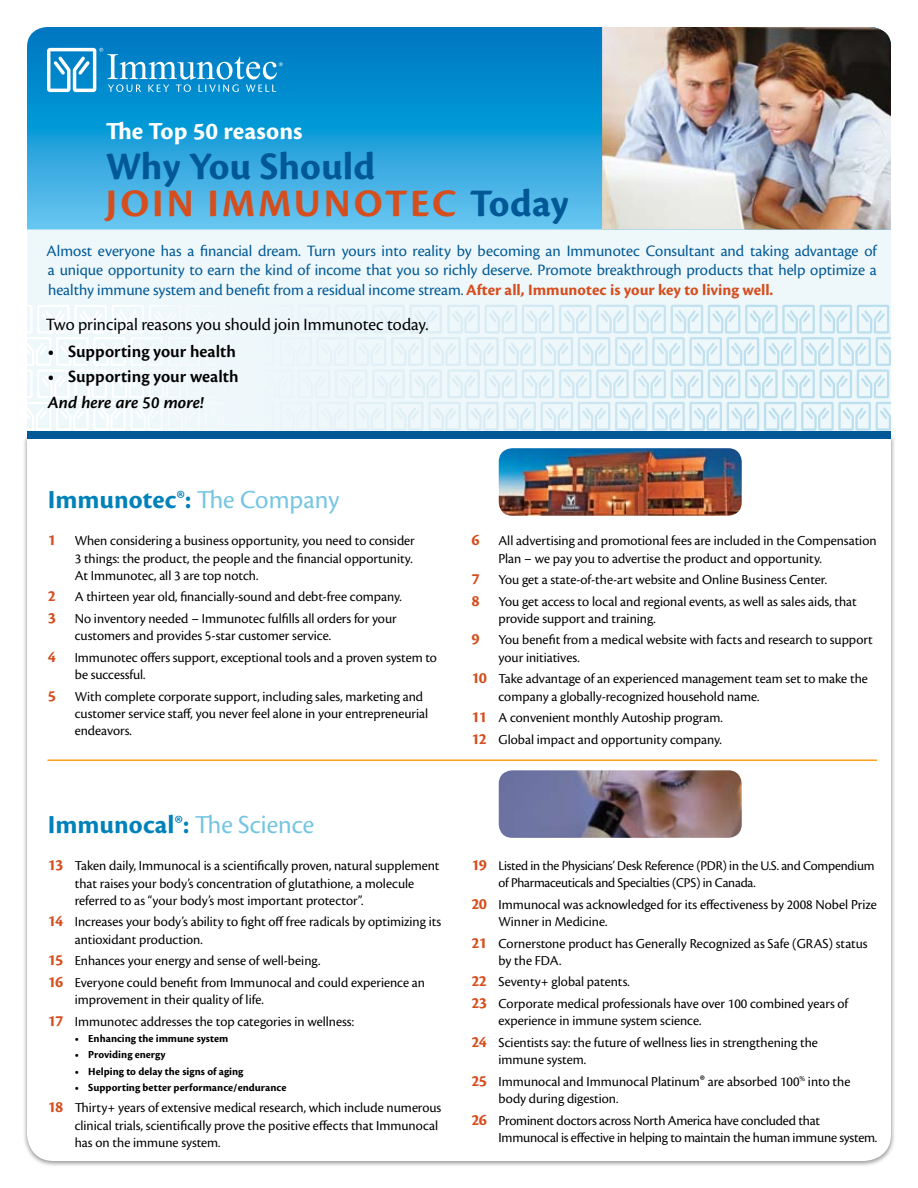
<style>
.page{position:relative;width:918px;height:1188px;background:#fff}
.page>*{position:absolute;margin:0;border:0;box-sizing:border-box;transform-origin:0 0}
.t1{font:700 40.5px/37.5px "Cronos Pro";letter-spacing:.05em;color:#005996}
.t2{font:700 27px "Cronos Pro";color:#0081ba}
.t3{font:700 25.5px "Cronos Pro";color:#fff}
.t4{font:18px "Cronos Pro Subh";color:#000}
.t5{font:600 18px "Cronos Pro";color:#000}
.t6{font:italic 600 18px "Cronos Pro";color:#000}
.t7{font:16.5px/19.5px "Cronos Pro Subh";color:#005996;text-align:justify}
.t8{font:14.25px/21.6px "Cronos Pro Subh";color:#000}
.t9{font:13.8px/17.2px "Cronos Pro Subh";letter-spacing:-.015em;color:#000}
.t10{font:700 11.25px "Cronos Pro";letter-spacing:.005em;color:#000}
.s1{color:#d54e1e}
.s2{font-family:"Cronos Pro";font-weight:700;color:#d54e1e}
.s3{font-family:"Cronos Pro Subh";font-weight:400;color:#75c5e2}
.s4{font-family:"Cronos Pro";font-weight:700;font-size:16.5px;color:#d54e1e}
.s5{font-family:"Cronos Pro";font-weight:700;font-size:16.5px}
</style>
<div class="page">
<div style="left:27px;top:156px;width:864px;height:279px;background:#eef7fa"></div>
<div style="left:27px;top:432px;width:864px;height:7px;background:#005996"></div>
<svg style="left:27px;top:27px;width:575px;height:203px;background:#249ed9"></svg>
<img style="left:602px;top:27px;width:290px;height:203px">
<svg style="left:27px;top:305px;width:864px;height:126px"></svg>
<svg style="left:47px;top:48px;width:236px;height:44px"></svg>
<img style="left:499px;top:448px;width:243px;height:68px">
<img style="left:499px;top:770px;width:243px;height:68px">
<hr style="left:48px;top:759px;width:829px;height:2px;background:#f99d1c">
<h3 class="t3" style="left:106px;top:117px;width:198px">The Top 50 reasons</h3>
<h1 class="t1" style="left:106px;top:148px;width:464px">Why You Should<br><span class="s1">Join Immunotec</span> Today</h1>
<p class="t7" style="left:47px;top:241px;width:832px">Almost everyone has a financial dream. Turn yours into reality by becoming an Immunotec Consultant and taking advantage of a unique opportunity to earn the kind of income that you so richly deserve. Promote breakthrough products that help optimize a healthy immune system and benefit from a residual income stream. <span class="s2">After all, Immunotec is your key to living well.</span></p>
<p class="t4" style="left:46px;top:314px;width:384px">Two principal reasons you should join Immunotec today.</p>
<p class="t5" style="left:48px;top:341px;width:190px">• Supporting your health</p>
<p class="t5" style="left:48px;top:366px;width:192px">• Supporting your wealth</p>
<p class="t6" style="left:48px;top:392px;width:158px">And here are 50 more!</p>
<h2 class="t2" style="left:48px;top:484px;width:293px">Immunotec®: <span class="s3">The Company</span></h2>
<p class="t8" style="left:75px;top:532px;width:342px;line-height:17.2px;text-indent:-27px"><span class="s4">1</span> When considering a business opportunity, you need to consider<br>3 things: the product, the people and the financial opportunity.<br>At Immunotec, all 3 are top notch.</p>
<p class="t8" style="left:48px;top:586px;width:356px"><span class="s4">2</span> A thirteen year old, financially-sound and debt-free company.<br><span class="s4">3</span> No inventory needed – Immunotec fulfills all orders for your</p>
<p class="t8" style="left:48px;top:625px;width:391px;text-indent:27px">customers and provides 5-star customer service.<br><span class="s4">4</span> Immunotec offers support, exceptional tools and a proven system to</p>
<p class="t8" style="left:48px;top:664px;width:377px;text-indent:27px">be successful.<br><span class="s4">5</span> With complete corporate support, including sales, marketing and</p>
<p class="t8" style="left:75px;top:705px;width:355px;line-height:17.2px">customer service staff, you never feel alone in your entrepreneurial endeavors.</p>
<h2 class="t2" style="left:48px;top:809px;width:268px">Immunocal®: <span class="s3">The Science</span></h2>
<p class="t8" style="left:75px;top:857px;width:366px;line-height:17.2px;text-indent:-27px"><span class="s4">13</span> Taken daily, Immunocal is a scientifically proven, natural supplement that raises your body’s concentration of glutathione, a molecule referred to as “your body’s most important protector”.</p>
<p class="t8" style="left:75px;top:913px;width:368px;line-height:17.2px;text-indent:-27px"><span class="s4">14</span> Increases your body’s ability to fight off free radicals by optimizing its antioxidant production.</p>
<p class="t8" style="left:48px;top:950px;width:379px"><span class="s4">15</span> Enhances your energy and sense of well-being.<br><span class="s4">16</span> Everyone could benefit from Immunocal and could experience an</p>
<p class="t8" style="left:48px;top:989px;width:308px;text-indent:27px">improvement in their quality of life.<br><span class="s4">17</span> Immunotec addresses the top categories in wellness:</p>
<p class="t10" style="left:75px;top:1032px;width:155px">• Enhancing the immune system</p>
<p class="t10" style="left:75px;top:1048px;width:92px">• Providing energy</p>
<p class="t10" style="left:75px;top:1065px;width:170px">• Helping to delay the signs of aging</p>
<p class="t10" style="left:75px;top:1081px;width:213px">• Supporting better performance/endurance</p>
<p class="t8" style="left:75px;top:1099px;width:368px;line-height:17.2px;text-indent:-27px"><span class="s4">18</span> Thirty+ years of extensive medical research, which include numerous clinical trials, scientifically prove the positive effects that Immunocal has on the immune system.</p>
<p class="t8" style="left:499px;top:532px;width:380px;line-height:17.2px;text-indent:-27px"><span class="s4">6</span> All advertising and promotional fees are included in the Compensation<br>Plan – we pay you to advertise the product and opportunity.</p>
<p class="t8" style="left:472px;top:569px;width:387px"><span class="s4">7</span> You get a state-of-the-art website and Online Business Center.<br><span class="s4">8</span> You get access to local and regional events, as well as sales aids, that</p>
<p class="t8" style="left:472px;top:608px;width:403px;text-indent:27px">provide support and training.<br><span class="s4">9</span> You benefit from a medical website with facts and research to support</p>
<p class="t8" style="left:472px;top:647px;width:398px;text-indent:27px">your initiatives.<br><span class="s4">10</span> Take advantage of an experienced management team set to make the</p>
<p class="t8" style="left:472px;top:685px;width:290px;text-indent:27px">company a globally-recognized household name.<br><span class="s4">11</span> A convenient monthly Autoship program.<br><span class="s4">12</span> Global impact and opportunity company.</p>
<p class="t9" style="left:499px;top:857px;width:378px;text-indent:-27px"><span class="s4">19</span> Listed in the Physicians’ Desk Reference (PDR) in the U.S. and Compendium of Pharmaceuticals and Specialties (CPS) in Canada.</p>
<p class="t8" style="left:499px;top:896px;width:380px;line-height:17.2px;text-indent:-27px"><span class="s4">20</span> Immunocal was acknowledged for its effectiveness by 2008 Nobel Prize<br>Winner in Medicine.</p>
<p class="t8" style="left:499px;top:935px;width:371px;line-height:17.2px;text-indent:-27px"><span class="s4">21</span> Cornerstone product has Generally Recognized as Safe (GRAS) status by the FDA.</p>
<p class="t8" style="left:472px;top:971px;width:378px"><span class="s4">22</span> Seventy+ global patents.<br><span class="s4">23</span> Corporate medical professionals have over 100 combined years of</p>
<p class="t8" style="left:472px;top:1010px;width:348px;text-indent:27px">experience in immune system science.<br><span class="s4">24</span> Scientists say: the future of wellness lies in strengthening the</p>
<p class="t8" style="left:472px;top:1049px;width:380px;text-indent:27px">immune system.<br><span class="s4">25</span> Immunocal and Immunocal Platinum<span class="s5">®</span> are absorbed 100<sup>%</sup> into the</p>
<p class="t8" style="left:472px;top:1088px;width:350px;text-indent:27px">body during digestion.<br><span class="s4">26</span> Prominent doctors across North America have concluded that</p>
<p class="t8" style="left:499px;top:1127px;width:380px">Immunocal is effective in helping to maintain the human immune system.</p>
</div>
